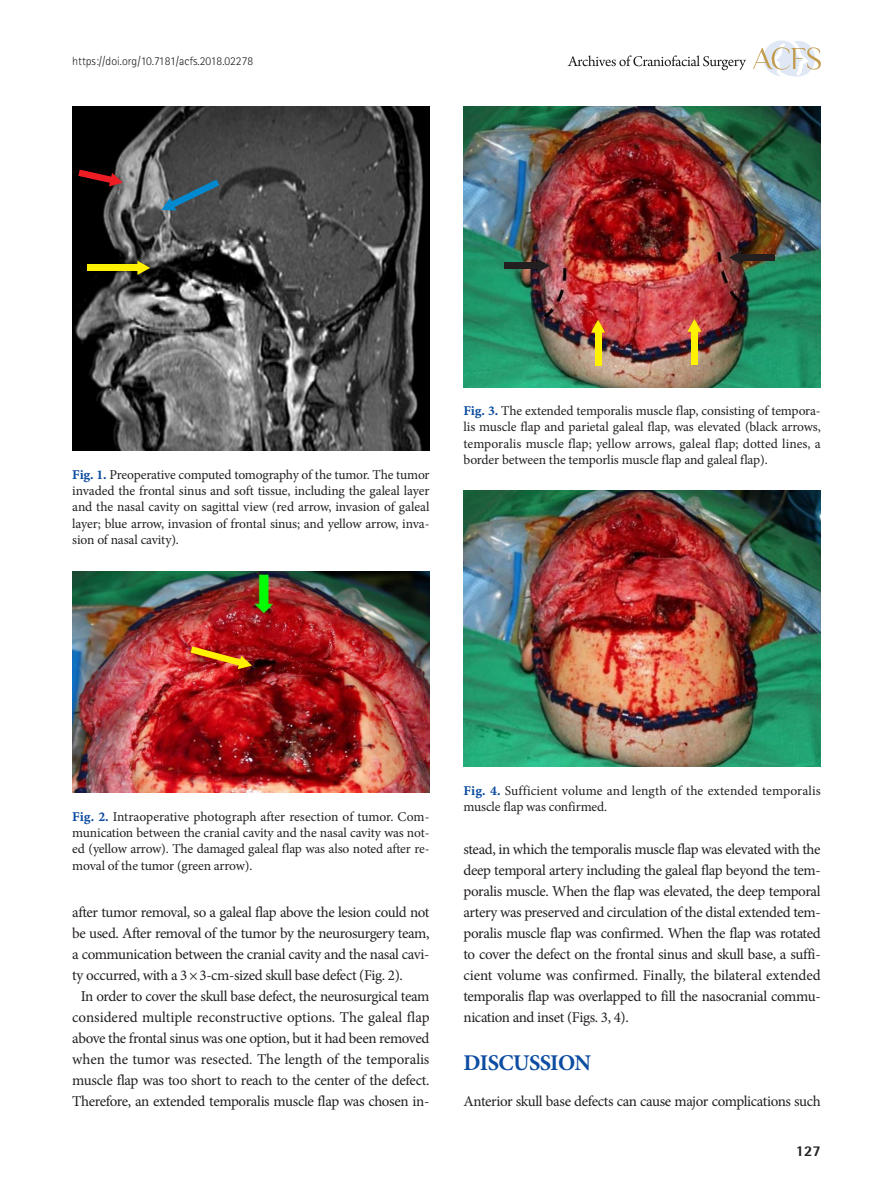
<style>
.page{position:relative;width:893px;height:1191px;background:#fff}
.page>*{position:absolute;margin:0;border:0;box-sizing:border-box;transform-origin:0 0}
.대제목{font:700 22.5px "Minion Pro";letter-spacing:-.025em;color:#0d4da1}
.본문{font:15px/21px "Minion Pro";letter-spacing:-.025em;color:#231f20;text-align:center}
.본문_0{font:15px/21px "Minion Pro";letter-spacing:-.025em;color:#231f20;text-align:justify}
.t1{font:800 15px "Rotis Semi Sans Std";color:#231f20}
.표그림제목{font:13.5px/16.2px "Minion Pro";letter-spacing:-.01em;color:#231f20;text-align:justify}
.t2{font:300 12px "Rotis Sans Serif Std";color:#231f20}
.s1{font-family:"Minion Pro Bold Capt";color:#0d4da1}
</style>
<div class="page">
<svg style="left:753px;top:40px;width:68px;height:37px"></svg>
<svg style="left:568px;top:55px;width:178px;height:15px"></svg>
<img style="left:72px;top:106px;width:357px;height:345px">
<img style="left:463px;top:106px;width:358px;height:281px">
<img style="left:463px;top:490px;width:358px;height:277px">
<img style="left:72px;top:572px;width:357px;height:221px">
<div style="left:88px;top:265px;width:51px;height:6px;background:#fff101"></div>
<svg style="left:137px;top:261px;width:13px;height:14px"></svg>
<svg style="left:78px;top:170px;width:45px;height:16px"></svg>
<svg style="left:162px;top:179px;width:57px;height:31px;background:#3e5d6d"></svg>
<svg style="left:191px;top:646px;width:61px;height:23px"></svg>
<div style="left:595px;top:331px;width:6px;height:34px;background:#fff101"></div>
<svg style="left:591px;top:320px;width:14px;height:13px"></svg>
<div style="left:691px;top:330px;width:7px;height:34px;background:#fff101"></div>
<svg style="left:687px;top:319px;width:14px;height:13px"></svg>
<div style="left:740px;top:254px;width:34px;height:7px;background:#231f20"></div>
<svg style="left:729px;top:250px;width:13px;height:14px"></svg>
<div style="left:504px;top:262px;width:34px;height:7px;background:#231f20"></div>
<svg style="left:537px;top:259px;width:13px;height:14px"></svg>
<p class="t2" style="left:72px;top:54px;width:182px">https://doi.org/10.7181/acfs.2018.02278</p>
<p class="표그림제목" style="left:72px;top:466px;width:359px"><span class="s1">Fig. 1.</span> Preoperative computed tomography of the tumor. The tumor invaded the frontal sinus and soft tissue, including the galeal layer and the nasal cavity on sagittal view (red arrow, invasion of galeal layer; blue arrow, invasion of frontal sinus; and yellow arrow, inva&shy;sion of nasal cavity).</p>
<p class="표그림제목" style="left:463px;top:403px;width:359px;text-align:left"><span class="s1">Fig. 3.</span> The extended temporalis muscle flap, consisting of tempora&shy;lis muscle flap and parietal galeal flap, was elevated (black arrows, temporalis muscle flap; yellow arrows, galeal flap; dotted lines, a border between the temporlis muscle flap and galeal flap).</p>
<p class="표그림제목" style="left:72px;top:808px;width:359px"><span class="s1">Fig. 2.</span> Intraoperative photograph after resection of tumor. Com&shy;munication between the cranial cavity and the nasal cavity was not&shy;ed (yellow arrow). The damaged galeal flap was also noted after re&shy;moval of the tumor (green arrow).</p>
<p class="본문_0" style="left:72px;top:901px;width:359px">after tumor removal, so a galeal flap above the lesion could not be used. After removal of the tumor by the neurosurgery team, a communication between the cranial cavity and the nasal cavi&shy;ty occurred, with a 3× 3-cm-sized skull base defect (Fig. 2).</p>
<p class="본문" style="left:72px;top:985px;width:359px">In order to cover the skull base defect, the neurosurgical team considered multiple reconstructive options. The galeal flap above the frontal sinus was one option, but it had been removed when the tumor was resected. The length of the temporalis muscle flap was too short to reach to the center of the defect.<br>Therefore, an extended temporalis muscle flap was chosen in-</p>
<p class="표그림제목" style="left:463px;top:782px;width:359px"><span class="s1">Fig. 4.</span> Sufficient volume and length of the extended temporalis muscle flap was confirmed.</p>
<p class="본문" style="left:463px;top:838px;width:359px;text-align:justify">stead, in which the temporalis muscle flap was elevated with the deep temporal artery including the galeal flap beyond the tem&shy;poralis muscle. When the flap was elevated, the deep temporal artery was preserved and circulation of the distal extended tem&shy;poralis muscle flap was confirmed. When the flap was rotated to cover the defect on the frontal sinus and skull base, a suffi&shy;cient volume was confirmed. Finally, the bilateral extended temporalis flap was overlapped to fill the nasocranial commu&shy;nication and inset (Figs. 3, 4).</p>
<p class="대제목" style="left:463px;top:1047px;width:129px">DISCUSSION</p>
<p class="본문_0" style="left:463px;top:1090px;width:359px">Anterior skull base defects can cause major complications such</p>
<p class="t1" style="left:796px;top:1141px;width:27px">127</p>
</div>
